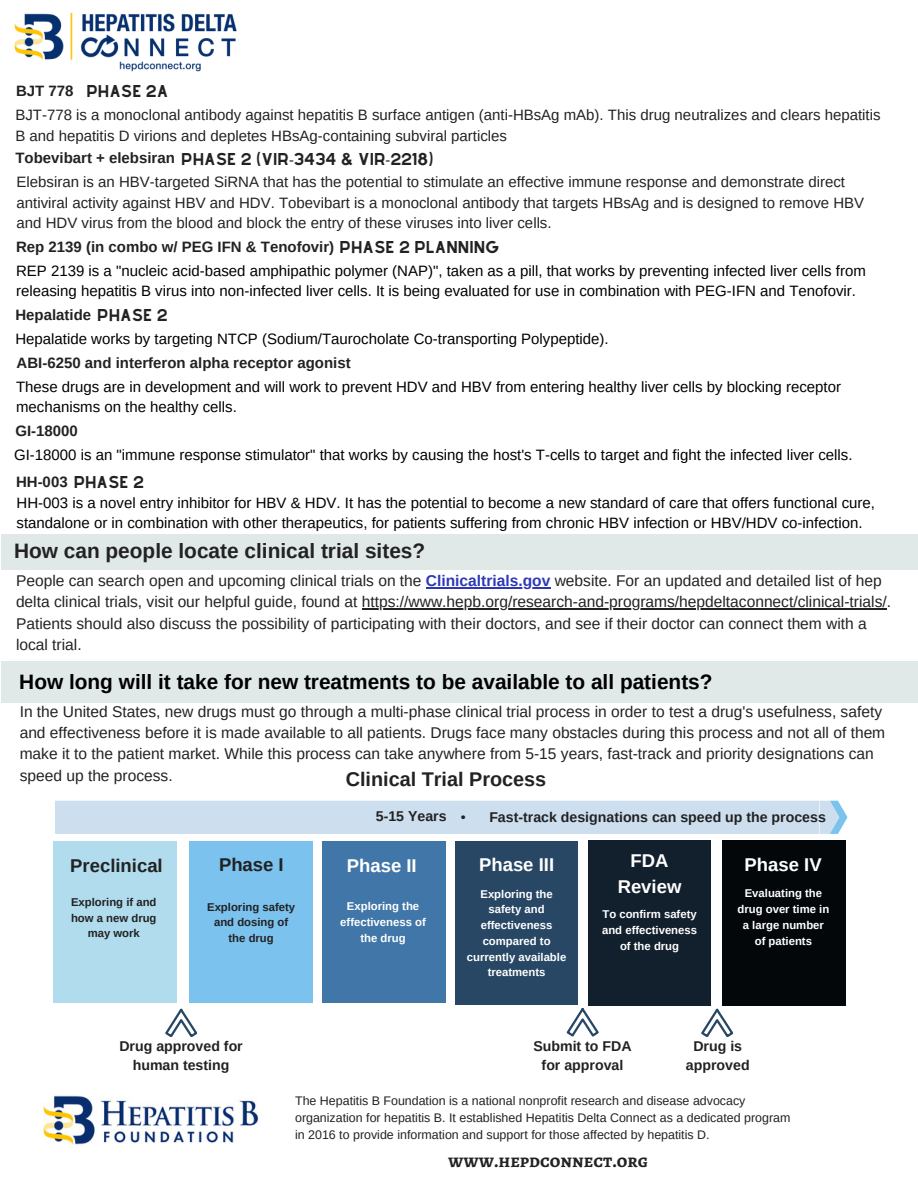
<style>
.page{position:relative;width:918px;height:1188px;background:#fff}
.page>*{position:absolute;margin:0;border:0;box-sizing:border-box;transform-origin:0 0}
.t1{font:700 20.85px "Arimo";color:#000}
.t2{font:700 20.85px "Arimo";color:#222}
.t3{font:700 19.8px "Arimo";color:#222}
.t4{font:700 18.75px "Alegreya SC";color:#222}
.t5{font:700 18.45px/25.8px "Arimo";color:#fff;text-align:center}
.t6{font:700 18.45px "Arimo";color:#222}
.t7{font:15.6px/21.3px "Arimo";color:#222}
.t8{font:15px/20.2px "Arimo";color:#000}
.t9{font:15px/20.2px "Arimo";color:#222}
.t10{font:700 15px "Arimo";color:#222}
.t11{font:15px "Alyssum Sans";color:#222}
.t12{font:700 14.1px/19.2px "Arimo";color:#222;text-align:center}
.t13{font:12.45px/16.8px "Arimo";color:#222}
.t14{font:700 11.4px/15.8px "Arimo";color:#fff;text-align:center}
.t15{font:700 11.4px/15.8px "Arimo";color:#222;text-align:center}
.s1{font-family:"Arimo";font-weight:700}
.s2{font-family:"Noto Sans"}
.s3{font-family:"Alyssum Sans";font-weight:400}
.s4{font-weight:700;color:#2d38b8}
.s5{font-weight:400}
</style>
<div class="page">
<img style="left:43px;top:1095px;width:215px;height:50px">
<hr style="left:426px;top:587px;width:124px;height:1px;background:#2d38b8">
<hr style="left:362px;top:608px;width:525px;height:2px;background:#222">
<div style="left:2px;top:534px;width:916px;height:35px;background:#e1e8e8"></div>
<div style="left:55px;top:801px;width:793px;height:33px;background:#cddeee"></div>
<div style="left:323px;top:851px;width:122px;height:143px;background:#4176a8"></div>
<div style="left:323px;top:841px;width:122px;height:10px;background:#4176a8"></div>
<div style="left:323px;top:994px;width:122px;height:9px;background:#4176a8"></div>
<div style="left:455px;top:852px;width:123px;height:144px;background:#274765"></div>
<div style="left:455px;top:841px;width:123px;height:11px;background:#274765"></div>
<div style="left:455px;top:996px;width:123px;height:9px;background:#274765"></div>
<div style="left:723px;top:851px;width:122px;height:145px;background:#04070a"></div>
<div style="left:723px;top:840px;width:122px;height:11px;background:#04070a"></div>
<div style="left:723px;top:996px;width:122px;height:9px;background:#04070a"></div>
<div style="left:190px;top:851px;width:123px;height:143px;background:#7bc2ee"></div>
<div style="left:190px;top:841px;width:123px;height:10px;background:#7bc2ee"></div>
<div style="left:190px;top:994px;width:123px;height:9px;background:#7bc2ee"></div>
<div style="left:54px;top:851px;width:123px;height:143px;background:#b1dcee"></div>
<div style="left:54px;top:841px;width:123px;height:10px;background:#b1dcee"></div>
<div style="left:54px;top:994px;width:123px;height:9px;background:#b1dcee"></div>
<svg style="left:165px;top:1009px;width:32px;height:28px"></svg>
<svg style="left:567px;top:1008px;width:31px;height:28px"></svg>
<svg style="left:701px;top:1009px;width:32px;height:28px"></svg>
<div style="left:588px;top:851px;width:123px;height:145px;background:#12202d"></div>
<div style="left:588px;top:840px;width:123px;height:11px;background:#12202d"></div>
<div style="left:588px;top:996px;width:123px;height:9px;background:#12202d"></div>
<div style="left:2px;top:661px;width:916px;height:42px;background:#e1e8e8"></div>
<img style="left:14px;top:12px;width:223px;height:60px">
<p class="t10" style="left:16px;top:83px;width:59px">BJT 778</p>
<h5 class="t11" style="left:86px;top:82px;width:83px">PHASE 2A</h5>
<p class="t9" style="left:15px;top:105px;width:867px">BJT-778 is a monoclonal antibody against hepatitis B surface antigen (anti-HBsAg mAb). This drug neutralizes and clears hepatitis<br>B and hepatitis D virions and depletes HBsAg-containing subviral particles</p>
<h2 class="t11" style="left:15px;top:150px;width:420px"><span class="s1">Tobevibart + elebsiran</span> PHASE 2 (VIR<span class="s2">-</span>3434 &amp; VIR<span class="s2">-</span>2218)</h2>
<p class="t9" style="left:17px;top:172px;width:849px">Elebsiran is an HBV-targeted SiRNA that has the potential to stimulate an effective immune response and demonstrate direct antiviral activity against HBV and HDV. Tobevibart is a monoclonal antibody that targets HBsAg and is designed to remove HBV and HDV virus from the blood and block the entry of these viruses into liver cells.</p>
<p class="t10" style="left:16px;top:238px;width:485px">Rep 2139 (in combo w/ PEG IFN &amp; Tenofovir) <span class="s3">PHASE 2 PLANNING</span></p>
<h2 class="t8" style="left:16px;top:261px;width:851px">REP 2139 is a "nucleic acid-based amphipathic polymer (NAP)", taken as a pill, that works by preventing infected liver cells from releasing hepatitis B virus into non-infected liver cells. It is being evaluated for use in combination with PEG-IFN and Tenofovir.</h2>
<h2 class="t10" style="left:15px;top:307px;width:154px">Hepalatide <span class="s3">PHASE 2</span></h2>
<p class="t8" style="left:15px;top:329px;width:595px">Hepalatide works by targeting NTCP (Sodium/Taurocholate Co-transporting Polypeptide).</p>
<h2 class="t10" style="left:17px;top:355px;width:336px">ABI-6250 and interferon alpha receptor agonist</h2>
<p class="t8" style="left:16px;top:377px;width:827px">These drugs are in development and will work to prevent HDV and HBV from entering healthy liver cells by blocking receptor mechanisms on the healthy cells.</p>
<p class="t10" style="left:15px;top:422px;width:64px">GI-18000</p>
<h2 class="t8" style="left:14px;top:445px;width:840px">GI-18000 is an "immune response stimulator" that works by causing the host's T-cells to target and fight the infected liver cells.</h2>
<h3 class="t10" style="left:16px;top:473px;width:129px">HH-003 <span class="s3">PHASE 2</span></h3>
<h2 class="t8" style="left:17px;top:492px;width:860px">HH-003 is a novel entry inhibitor for HBV &amp; HDV. It has the potential to become a new standard of care that offers functional cure, standalone or in combination with other therapeutics, for patients suffering from chronic HBV infection or HBV/HDV co-infection.</h2>
<h6 class="t2" style="left:14px;top:539px;width:413px">How can people locate clinical trial sites?</h6>
<h6 class="t7" style="left:16px;top:570px;width:867px">People can search open and upcoming clinical trials on the <span class="s4">Clinicaltrials.gov</span> website. For an updated and detailed list of hep</h6>
<h5 class="t7" style="left:16px;top:591px;width:877px">delta clinical trials, visit our helpful guide, found at https://www.hepb.org/research-and-programs/hepdeltaconnect/clinical-trials/.</h5>
<h6 class="t7" style="left:16px;top:613px;width:852px">Patients should also discuss the possibility of participating with their doctors, and see if their doctor can connect them with a local trial.</h6>
<p class="t1" style="left:19px;top:670px;width:695px">How long will it take for new treatments to be available to all patients?</p>
<h6 class="t7" style="left:20px;top:701px;width:867px">In the United States, new drugs must go through a multi-phase clinical trial process in order to test a drug's usefulness, safety and effectiveness before it is made available to all patients. Drugs face many obstacles during this process and not all of them make it to the patient market. While this process can take anywhere from 5-15 years, fast-track and priority designations can speed up the process.</h6>
<p class="t3" style="left:346px;top:768px;width:202px">Clinical Trial Process</p>
<h6 class="t12" style="left:376px;top:807px;width:72px">5-15 Years</h6>
<h5 class="t12" style="left:461px;top:807px;width:367px"><span class="s5">•</span> Fast-track designations can speed up the process</h5>
<h6 class="t5" style="left:618px;top:848px;width:65px">FDA<br>Review</h6>
<h1 class="t14" style="left:602px;top:907px;width:97px">To confirm safety and effectiveness of the drug</h1>
<h5 class="t6" style="left:70px;top:855px;width:94px">Preclinical</h5>
<h6 class="t6" style="left:219px;top:854px;width:66px">Phase I</h6>
<h6 class="t5" style="left:347px;top:853px;width:71px">Phase II</h6>
<h5 class="t5" style="left:479px;top:852px;width:77px">Phase III</h5>
<h6 class="t5" style="left:745px;top:852px;width:79px">Phase IV</h6>
<h3 class="t15" style="left:71px;top:894px;width:87px">Exploring if and how a new drug may work</h3>
<h1 class="t14" style="left:738px;top:885px;width:93px">Evaluating the drug over time in a large number of patients</h1>
<h6 class="t14" style="left:467px;top:886px;width:101px">Exploring the safety and effectiveness compared to currently available treatments</h6>
<h3 class="t15" style="left:207px;top:899px;width:90px">Exploring safety and dosing of the drug</h3>
<h4 class="t14" style="left:340px;top:898px;width:87px">Exploring the effectiveness of the drug</h4>
<h6 class="t12" style="left:119px;top:1036px;width:125px">Drug approved for human testing</h6>
<p class="t12" style="left:533px;top:1036px;width:100px">Submit to FDA for approval</p>
<h1 class="t12" style="left:686px;top:1036px;width:65px">Drug is approved</h1>
<h5 class="t13" style="left:295px;top:1092px;width:452px">The Hepatitis B Foundation is a national nonprofit research and disease advocacy</h5>
<h6 class="t13" style="left:295px;top:1109px;width:497px">organization for hepatitis B. It established Hepatitis Delta Connect as a dedicated program in 2016 to provide information and support for those affected by hepatitis D.</h6>
<h6 class="t4" style="left:448px;top:1148px;width:201px">www.hepdconnect.org</h6>
</div>
